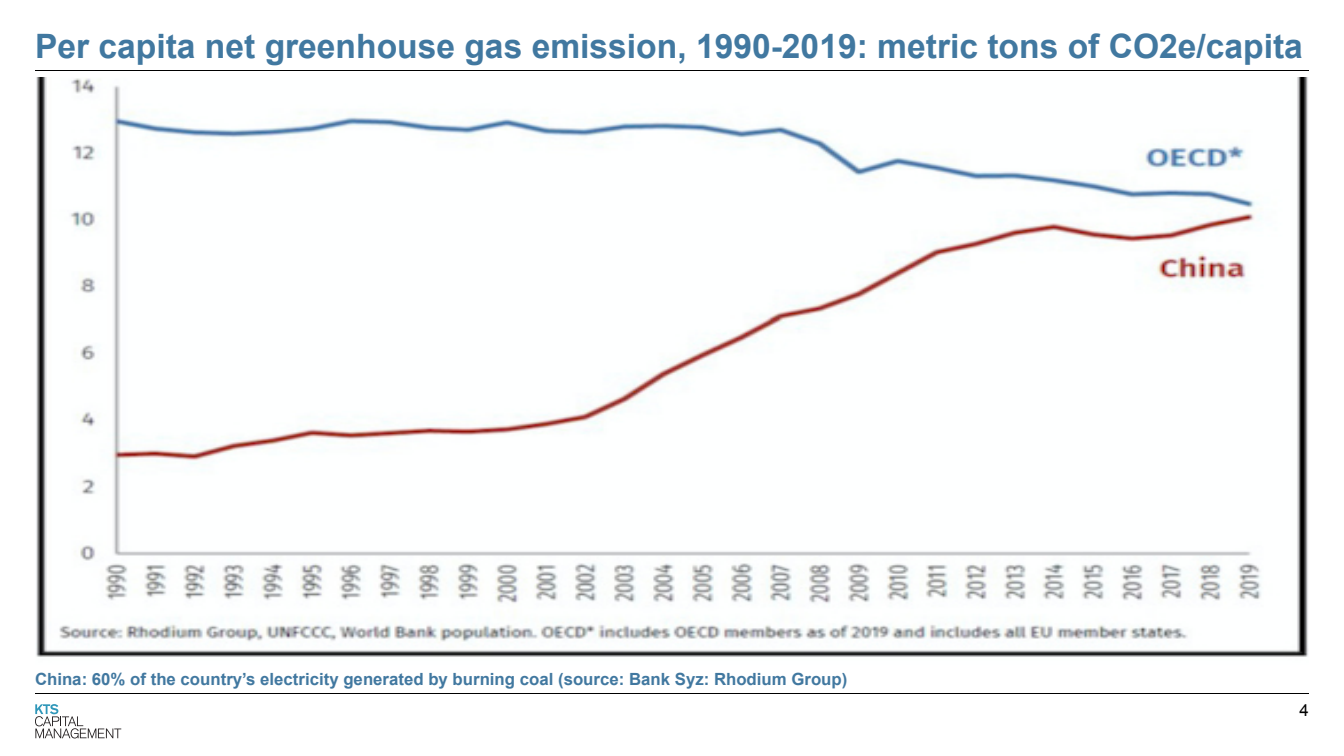
<style>
.page{position:relative;width:1344px;height:756px;background:#fff}
.page>*{position:absolute;margin:0;border:0;box-sizing:border-box;transform-origin:0 0}
.t1{font:700 33.6px "Arial";color:#4178a0}
.t2{font:700 16.8px "Arial";color:#4178a0}
.t3{font:16.8px "Arial";color:#000}
</style>
<div class="page">
<img style="left:36px;top:77px;width:1273px;height:580px">
<svg style="left:35px;top:704px;width:86px;height:34px"></svg>
<hr style="left:35px;top:693px;width:1274px;height:1px;background:#000">
<hr style="left:35px;top:70px;width:1274px;height:1px;background:#000">
<h1 class="t1" style="left:35px;top:34px;width:1269px">Per capita net greenhouse gas emission, 1990-2019: metric tons of CO2e/capita</h1>
<p class="t2" style="left:35px;top:673px;width:814px">China: 60% of the country’s electricity generated by burning coal (source: Bank Syz: Rhodium Group)</p>
<p class="t3" style="left:1300px;top:703px;width:11px">4</p>
</div>
